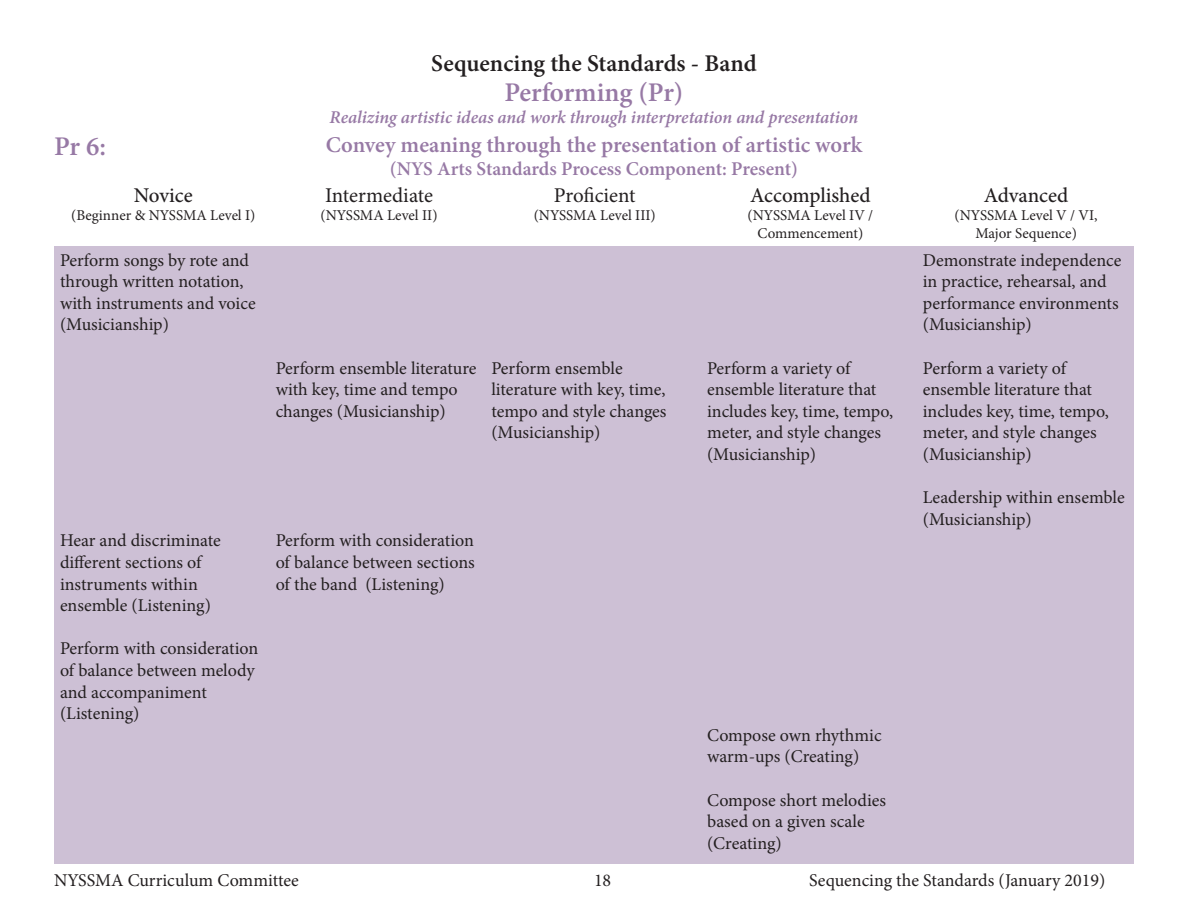
<style>
.page{position:relative;width:1188px;height:918px;background:#fff}
.page>*{position:absolute;margin:0;border:0;box-sizing:border-box;transform-origin:0 0}
.t1{font:600 27px "Minion Pro";letter-spacing:-.01em;color:#9779a5}
.t2{font:600 24px "Minion Pro";color:#231f20}
.t3{font:600 22.5px "Minion Pro";color:#9779a5}
.t4{font:500 21px "Minion Pro";letter-spacing:-.005em;color:#231f20}
.t5{font:21px "Minion Pro";letter-spacing:-.005em;color:#231f20}
.t6{font:600 19.5px "Minion Pro";letter-spacing:-.005em;color:#9779a5}
.t7{font:18px/21.6px "Minion Pro";color:#231f20}
.t8{font:italic 600 18px "Minion Pro";letter-spacing:-.005em;color:#9779a5}
.t9{font:15px "Minion Pro";color:#231f20}
</style>
<div class="page">
<div style="left:54px;top:247px;width:1080px;height:617px;background:#cdc0d5"></div>
<p class="t1" style="left:54px;top:128px;width:54px">Pr 6:</p>
<p class="t4" style="left:134px;top:181px;width:60px">Novice</p>
<p class="t9" style="left:71px;top:205px;width:186px">(Beginner &amp; NYSSMA Level I)</p>
<p class="t7" style="left:60px;top:249px;width:197px">Perform songs by rote and through written notation, with instruments and voice (Musicianship)</p>
<p class="t2" style="left:431px;top:47px;width:327px">Sequencing the Standards - Band</p>
<p class="t1" style="left:505px;top:74px;width:180px">Performing (Pr)</p>
<p class="t8" style="left:330px;top:104px;width:530px">Realizing artistic ideas and work through interpretation and presentation</p>
<p class="t3" style="left:326px;top:129px;width:538px">Convey meaning through the presentation of artistic work</p>
<p class="t6" style="left:390px;top:155px;width:410px">(NYS Arts Standards Process Component: Present)</p>
<p class="t5" style="left:325px;top:181px;width:109px">Intermediate</p>
<p class="t9" style="left:321px;top:205px;width:119px">(NYSSMA Level II)</p>
<p class="t5" style="left:554px;top:181px;width:83px">Proficient</p>
<p class="t9" style="left:534px;top:205px;width:124px">(NYSSMA Level III)</p>
<p class="t4" style="left:750px;top:181px;width:122px">Accomplished</p>
<p class="t9" style="left:748px;top:205px;width:127px">(NYSSMA Level IV /</p>
<p class="t9" style="left:758px;top:223px;width:107px">Commencement)</p>
<p class="t7" style="left:276px;top:357px;width:202px">Perform ensemble literature with key, time and tempo changes (Musicianship)</p>
<p class="t7" style="left:491px;top:357px;width:177px">Perform ensemble literature with key, time, tempo and style changes (Musicianship)</p>
<p class="t7" style="left:707px;top:357px;width:188px">Perform a variety of ensemble literature that includes key, time, tempo, meter, and style changes (Musicianship)</p>
<p class="t7" style="left:60px;top:530px;width:162px">Hear and discriminate different sections of instruments within ensemble (Listening)</p>
<p class="t7" style="left:60px;top:638px;width:200px">Perform with consideration of balance between melody and accompaniment (Listening)</p>
<p class="t7" style="left:276px;top:530px;width:200px;text-align:justify">Perform with consideration of balance between sections of the band (Listening)</p>
<p class="t7" style="left:707px;top:724px;width:176px">Compose own rhythmic warm-ups (Creating)</p>
<p class="t7" style="left:707px;top:789px;width:181px">Compose short melodies based on a given scale (Creating)</p>
<p class="t4" style="left:984px;top:181px;width:86px">Advanced</p>
<p class="t9" style="left:955px;top:205px;width:145px">(NYSSMA Level V / VI,</p>
<p class="t9" style="left:975px;top:223px;width:103px">Major Sequence)</p>
<p class="t7" style="left:923px;top:249px;width:200px">Demonstrate independence in practice, rehearsal, and performance environments (Musicianship)</p>
<p class="t7" style="left:923px;top:357px;width:188px">Perform a variety of ensemble literature that includes key, time, tempo, meter, and style changes (Musicianship)</p>
<p class="t7" style="left:923px;top:487px;width:203px">Leadership within ensemble (Musicianship)</p>
<p class="t7" style="left:54px;top:870px;width:246px">NYSSMA Curriculum Committee</p>
<p class="t7" style="left:594px;top:870px;width:19px">18</p>
<p class="t7" style="left:809px;top:870px;width:298px">Sequencing the Standards (January 2019)</p>
</div>
